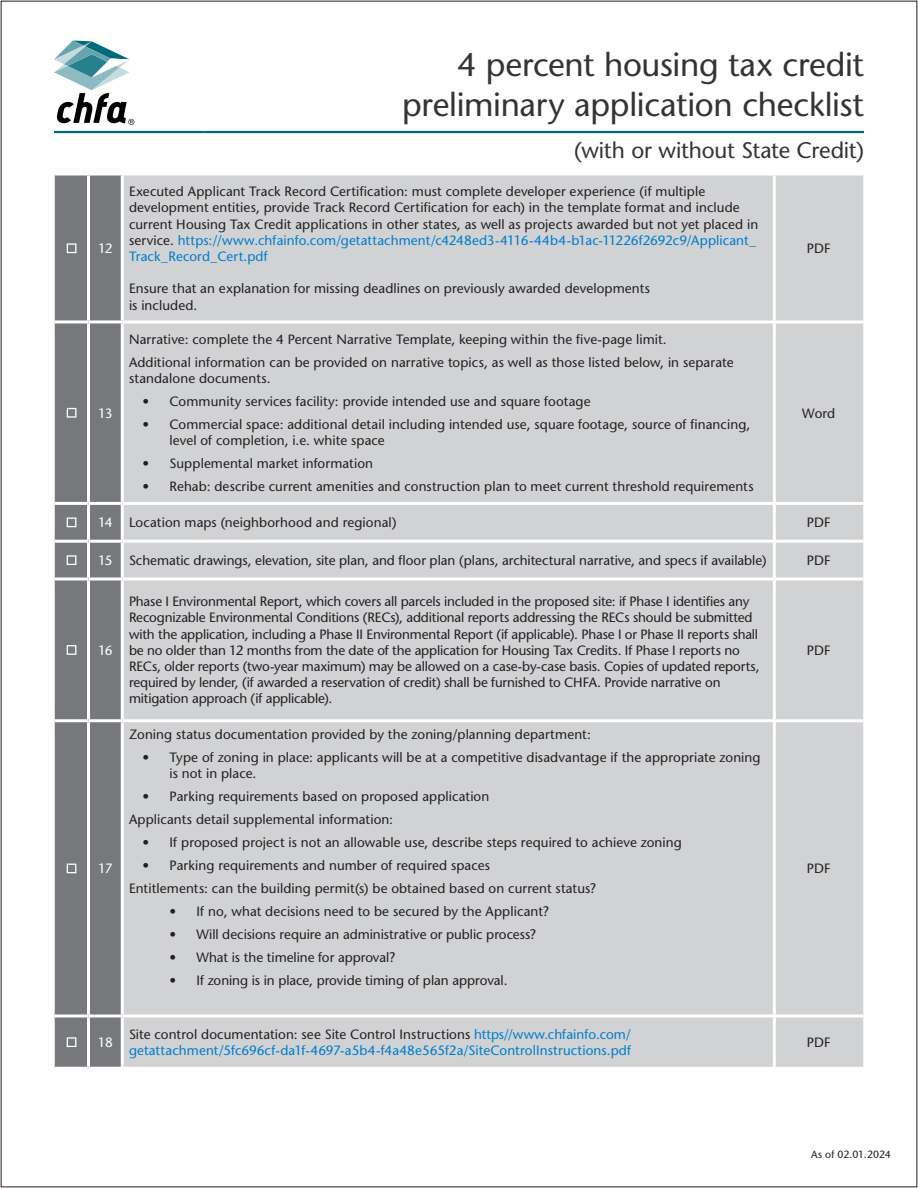
<style>
.page{position:relative;width:918px;height:1188px;background:#fff}
.page>*{position:absolute;margin:0;border:0;box-sizing:border-box;transform-origin:0 0}
.t1{font:500 33px/39.6px "Stone Sans Std";letter-spacing:-.01em;color:#333534;text-align:right}
.t2{font:500 22.5px "Stone Sans Std";letter-spacing:-.01em;color:#333534}
.table_center_form{font:500 13.5px/16.2px "Stone Sans Std";color:#231f20}
.table_left_9pt_form_table{font:500 13.5px/16.2px "Stone Sans Std";letter-spacing:.005em;color:#231f20}
.table_center_form-2{font:500 13.5px/16.2px "Stone Sans Std";letter-spacing:.005em;color:#007dcc}
.bullet_01{font:500 13.5px "Stone Sans Std";letter-spacing:.01em;color:#231f20}
.table_head_sub_number{font:500 13.5px "Stone Sans Std";letter-spacing:-.07em;color:#fff}
.basic_indent{font:500 10.5px "Stone Sans Std";letter-spacing:-.01em;color:#231f20}
.s1{color:#007dcc}
.s2{color:#231f20}
</style>
<div class="page">
<hr style="left:54px;top:131px;width:149px;height:2px;background:#00697a">
<hr style="left:203px;top:131px;width:661px;height:2px;background:#00697a">
<svg style="left:54px;top:40px;width:80px;height:85px"></svg>
<div style="left:55px;top:176px;width:66px;height:891px;background:#76787b"></div>
<div style="left:124px;top:176px;width:739px;height:891px;background:#d1d2d4"></div>
<svg style="left:88px;top:174px;width:34px;height:2px"></svg>
<hr style="left:55px;top:320px;width:33px;height:3px;background:#fff">
<hr style="left:88px;top:320px;width:34px;height:3px;background:#fff">
<hr style="left:55px;top:502px;width:33px;height:3px;background:#fff">
<hr style="left:88px;top:502px;width:34px;height:3px;background:#fff">
<hr style="left:55px;top:540px;width:33px;height:3px;background:#fff">
<hr style="left:88px;top:540px;width:34px;height:3px;background:#fff">
<hr style="left:55px;top:578px;width:33px;height:2px;background:#fff">
<hr style="left:88px;top:578px;width:34px;height:2px;background:#fff">
<hr style="left:55px;top:719px;width:33px;height:3px;background:#fff">
<svg style="left:55px;top:175px;width:33px;height:1px"></svg>
<hr style="left:88px;top:719px;width:34px;height:3px;background:#fff">
<hr style="left:55px;top:1014px;width:33px;height:3px;background:#fff">
<hr style="left:88px;top:1014px;width:34px;height:3px;background:#fff">
<hr style="left:87px;top:176px;width:3px;height:144px;background:#fff">
<hr style="left:87px;top:323px;width:3px;height:179px;background:#fff">
<hr style="left:87px;top:505px;width:3px;height:35px;background:#fff">
<hr style="left:87px;top:543px;width:3px;height:35px;background:#fff">
<hr style="left:87px;top:580px;width:3px;height:139px;background:#fff">
<hr style="left:87px;top:722px;width:3px;height:292px;background:#fff">
<hr style="left:87px;top:1017px;width:3px;height:50px;background:#fff">
<svg style="left:122px;top:175px;width:652px;height:1px"></svg>
<svg style="left:774px;top:174px;width:89px;height:2px"></svg>
<hr style="left:773px;top:176px;width:3px;height:144px;background:#fff">
<hr style="left:122px;top:320px;width:652px;height:3px;background:#fff">
<hr style="left:774px;top:320px;width:89px;height:3px;background:#fff">
<hr style="left:773px;top:323px;width:3px;height:179px;background:#fff">
<hr style="left:122px;top:502px;width:652px;height:3px;background:#fff">
<hr style="left:774px;top:502px;width:89px;height:3px;background:#fff">
<hr style="left:773px;top:505px;width:3px;height:35px;background:#fff">
<hr style="left:122px;top:540px;width:652px;height:3px;background:#fff">
<hr style="left:774px;top:540px;width:89px;height:3px;background:#fff">
<hr style="left:773px;top:543px;width:3px;height:35px;background:#fff">
<hr style="left:122px;top:578px;width:652px;height:2px;background:#fff">
<hr style="left:774px;top:578px;width:89px;height:2px;background:#fff">
<hr style="left:773px;top:580px;width:3px;height:139px;background:#fff">
<hr style="left:122px;top:719px;width:652px;height:3px;background:#fff">
<hr style="left:774px;top:719px;width:89px;height:3px;background:#fff">
<hr style="left:773px;top:722px;width:3px;height:292px;background:#fff">
<hr style="left:122px;top:1014px;width:652px;height:3px;background:#fff">
<hr style="left:774px;top:1014px;width:89px;height:3px;background:#fff">
<hr style="left:773px;top:1017px;width:3px;height:50px;background:#fff">
<svg style="left:67px;top:243px;width:10px;height:10px"></svg>
<svg style="left:67px;top:408px;width:10px;height:10px"></svg>
<svg style="left:67px;top:518px;width:9px;height:9px"></svg>
<svg style="left:67px;top:555px;width:9px;height:10px"></svg>
<svg style="left:67px;top:645px;width:9px;height:10px"></svg>
<svg style="left:67px;top:864px;width:9px;height:9px"></svg>
<svg style="left:67px;top:1037px;width:9px;height:10px"></svg>
<p class="table_head_sub_number" style="left:98px;top:240px;width:16px">12</p>
<p class="table_head_sub_number" style="left:98px;top:405px;width:16px">13</p>
<h1 class="t1" style="left:402px;top:45px;width:463px">4 percent housing tax credit preliminary application checklist</h1>
<h2 class="t2" style="left:574px;top:137px;width:291px">(with or without State Credit)</h2>
<p class="table_left_9pt_form_table" style="left:129px;top:183px;width:631px">Executed Applicant Track Record Certification: must complete developer experience (if multiple development entities, provide Track Record Certification for each) in the template format and include current Housing Tax Credit applications in other states, as well as projects awarded but not yet placed in service. <span class="s1">https://www.chfainfo.com/getattachment/c4248ed3-4116-44b4-b1ac-11226f2692c9/Applicant_ Track_Record_Cert.pdf</span></p>
<p class="table_left_9pt_form_table" style="left:129px;top:281px;width:523px">Ensure that an explanation for missing deadlines on previously awarded developments is included.</p>
<p class="table_center_form" style="left:129px;top:331px;width:539px">Narrative: complete the 4 Percent Narrative Template, keeping within the five-page limit.</p>
<p class="table_center_form" style="left:129px;top:354px;width:606px">Additional information can be provided on narrative topics, as well as those listed below, in separate standalone documents.</p>
<p class="table_center_form" style="left:142px;top:393px;width:450px">• Community services facility: provide intended use and square footage</p>
<p class="table_center_form" style="left:170px;top:416px;width:582px;text-indent:-27px">• Commercial space: additional detail including intended use, square footage, source of financing, level of completion, i.e. white space</p>
<p class="table_center_form" style="left:142px;top:455px;width:232px">• Supplemental market information</p>
<p class="table_center_form" style="left:142px;top:478px;width:613px">• Rehab: describe current amenities and construction plan to meet current threshold requirements</p>
<p class="table_center_form" style="left:807px;top:240px;width:25px">PDF</p>
<p class="table_center_form" style="left:802px;top:405px;width:34px">Word</p>
<p class="table_head_sub_number" style="left:98px;top:515px;width:16px">14</p>
<p class="table_center_form" style="left:129px;top:514px;width:269px">Location maps (neighborhood and regional)</p>
<p class="table_center_form" style="left:807px;top:514px;width:25px">PDF</p>
<p class="table_head_sub_number" style="left:98px;top:552px;width:16px">15</p>
<p class="table_center_form" style="left:129px;top:552px;width:639px">Schematic drawings, elevation, site plan, and floor plan (plans, architectural narrative, and specs if available)</p>
<p class="table_center_form" style="left:807px;top:552px;width:25px">PDF</p>
<p class="table_head_sub_number" style="left:98px;top:642px;width:16px">16</p>
<p class="table_head_sub_number" style="left:98px;top:861px;width:16px">17</p>
<p class="table_center_form" style="left:129px;top:593px;width:632px">Phase I Environmental Report, which covers all parcels included in the proposed site: if Phase I identifies any Recognizable Environmental Conditions (RECs), additional reports addressing the RECs should be submitted with the application, including a Phase II Environmental Report (if applicable). Phase I or Phase II reports shall be no older than 12 months from the date of the application for Housing Tax Credits. If Phase I reports no RECs, older reports (two-year maximum) may be allowed on a case-by-case basis. Copies of updated reports, required by lender, (if awarded a reservation of credit) shall be furnished to CHFA. Provide narrative on mitigation approach (if applicable).</p>
<p class="table_center_form" style="left:129px;top:726px;width:463px">Zoning status documentation provided by the zoning/planning department:</p>
<p class="table_center_form" style="left:170px;top:749px;width:593px;text-indent:-27px">• Type of zoning in place: applicants will be at a competitive disadvantage if the appropriate zoning is not in place.</p>
<p class="table_center_form" style="left:142px;top:788px;width:348px">• Parking requirements based on proposed application</p>
<p class="table_center_form" style="left:129px;top:811px;width:266px">Applicants detail supplemental information:</p>
<p class="table_center_form" style="left:142px;top:834px;width:541px">• If proposed project is not an allowable use, describe steps required to achieve zoning</p>
<p class="table_center_form" style="left:142px;top:857px;width:349px">• Parking requirements and number of required spaces</p>
<p class="bullet_01" style="left:129px;top:880px;width:469px">Entitlements: can the building permit(s) be obtained based on current status?</p>
<p class="table_center_form" style="left:170px;top:903px;width:381px">• If no, what decisions need to be secured by the Applicant?</p>
<p class="table_center_form" style="left:170px;top:926px;width:368px">• Will decisions require an administrative or public process?</p>
<p class="table_center_form" style="left:170px;top:949px;width:228px">• What is the timeline for approval?</p>
<p class="table_center_form" style="left:170px;top:972px;width:340px">• If zoning is in place, provide timing of plan approval.</p>
<p class="table_center_form" style="left:807px;top:642px;width:25px">PDF</p>
<p class="table_center_form" style="left:807px;top:861px;width:25px">PDF</p>
<p class="table_head_sub_number" style="left:98px;top:1034px;width:16px">18</p>
<p class="table_center_form-2" style="left:129px;top:1026px;width:504px"><span class="s2">Site control documentation: see Site Control Instructions</span> https//www.chfainfo.com/ getattachment/5fc696cf-da1f-4697-a5b4-f4a48e565f2a/SiteControlInstructions.pdf</p>
<p class="table_center_form" style="left:807px;top:1034px;width:25px">PDF</p>
<p class="basic_indent" style="left:811px;top:1148px;width:81px">As of 02.01.2024</p>
</div>
